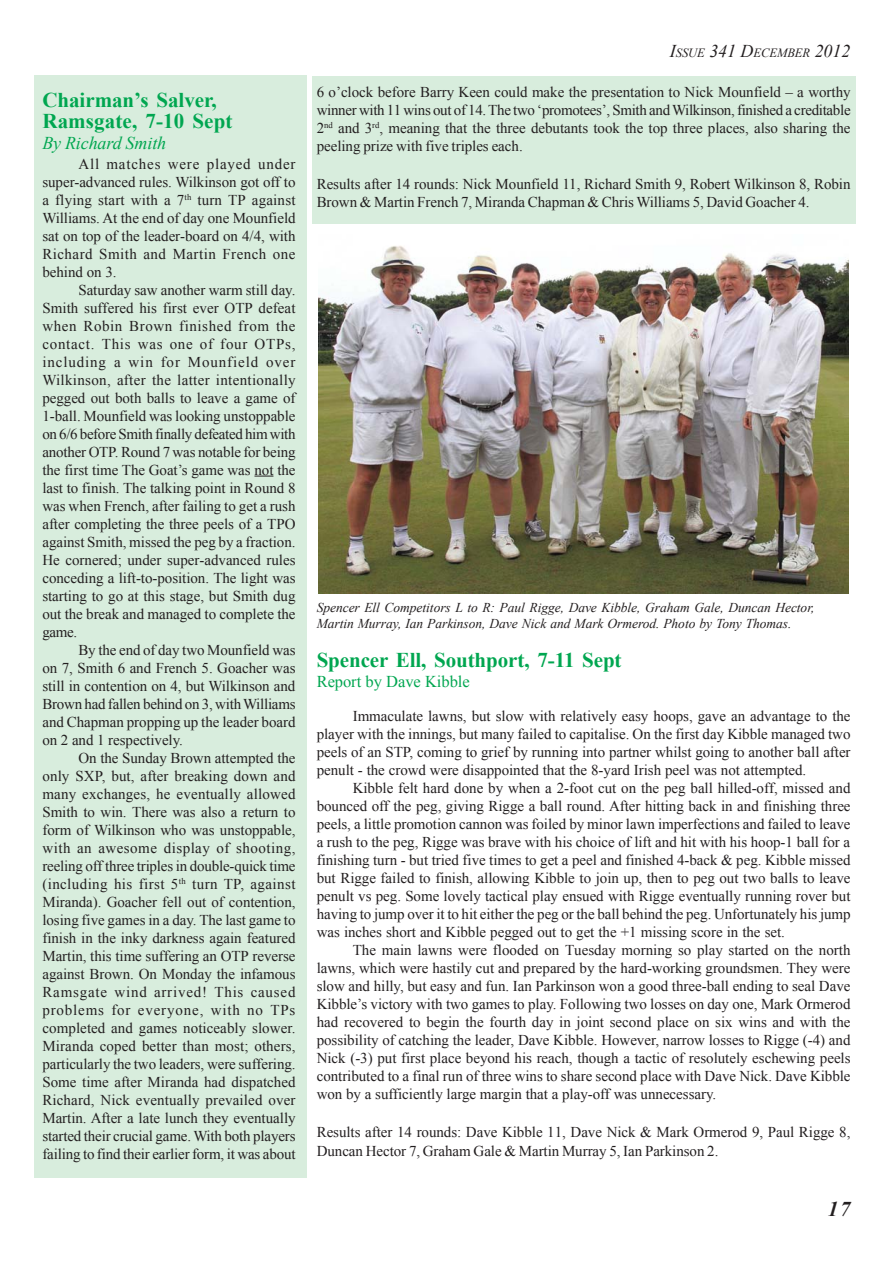
<style>
.page{position:relative;width:893px;height:1263px;background:#fff}
.page>*{position:absolute;margin:0;border:0;box-sizing:border-box;transform-origin:0 0}
.t1{font:700 21px/20.7px "Times New Roman";color:#00a650}
.t2{font:italic 700 21px "Times New Roman";color:#231f20}
.t3{font:italic 18px "Times New Roman";letter-spacing:-.005em;color:#00a650}
.t4{font:16.5px "Times New Roman";letter-spacing:-.005em;color:#00a650}
.t5{font:15px/18px "Times New Roman";letter-spacing:-.005em;color:#231f20;text-align:justify}
.t6{font:italic 13.5px/16.2px "Times New Roman";letter-spacing:-.005em;color:#231f20}
.t7{font:italic 12.6px "Times New Roman";letter-spacing:-.01em;color:#231f20}
.s1{font-size:18px}
</style>
<div class="page">
<div style="left:312px;top:77px;width:544px;height:147px;background:#d8eddd"></div>
<div style="left:34px;top:76px;width:272px;height:1102px;background:#d8eddd"></div>
<img style="left:319px;top:246px;width:529px;height:348px">
<svg style="left:254px;top:476px;width:19px;height:1px"></svg>
<h1 class="t1" style="left:42px;top:90px;width:192px">Chairman’s Salver,<br>Ramsgate, 7-10 Sept</h1>
<p class="t3" style="left:42px;top:133px;width:125px">By Richard Smith</p>
<p class="t5" style="left:42px;top:155px;width:255px;text-indent:36px">All matches were played under super-advanced rules. Wilkinson got off to a flying start with a 7<sup>th</sup> turn TP against Williams. At the end of day one Mounfield sat on top of the leader-board on 4/4, with Richard Smith and Martin French one behind on 3.</p>
<p class="t5" style="left:42px;top:281px;width:255px;text-indent:36px">Saturday saw another warm still day.<br>Smith suffered his first ever OTP defeat when Robin Brown finished from the contact. This was one of four OTPs, including a win for Mounfield over Wilkinson, after the latter intentionally pegged out both balls to leave a game of 1-ball. Mounfield was looking unstoppable on 6/6 before Smith finally defeated him with another OTP. Round 7 was notable for being the first time The Goat’s game was not the last to finish. The talking point in Round 8 was when French, after failing to get a rush after completing the three peels of a TPO against Smith, missed the peg by a fraction.<br>He cornered; under super-advanced rules conceding a lift-to-position. The light was starting to go at this stage, but Smith dug out the break and managed to complete the game.</p>
<p class="t5" style="left:42px;top:641px;width:255px;text-indent:36px">By the end of day two Mounfield was on 7, Smith 6 and French 5. Goacher was still in contention on 4, but Wilkinson and Brown had fallen behind on 3, with Williams and Chapman propping up the leader board on 2 and 1 respectively.</p>
<p class="t5" style="left:42px;top:749px;width:255px;text-indent:36px">On the Sunday Brown attempted the only SXP, but, after breaking down and many exchanges, he eventually allowed Smith to win. There was also a return to form of Wilkinson who was unstoppable, with an awesome display of shooting, reeling off three triples in double-quick time (including his first 5<sup>th</sup> turn TP, against Miranda). Goacher fell out of contention, losing five games in a day. The last game to finish in the inky darkness again featured Martin, this time suffering an OTP reverse against Brown. On Monday the infamous Ramsgate wind arrived! This caused problems for everyone, with no TPs completed and games noticeably slower.<br>Miranda coped better than most; others, particularly the two leaders, were suffering.<br>Some time after Miranda had dispatched Richard, Nick eventually prevailed over Martin. After a late lunch they eventually started their crucial game. With both players failing to find their earlier form, it was about</p>
<p class="t7" style="left:670px;top:45px;width:182px"><span class="s1">I</span>SSUE <span class="s1">341 D</span>ECEMBER <span class="s1">2012</span></p>
<p class="t5" style="left:317px;top:83px;width:535px">6 o’clock before Barry Keen could make the presentation to Nick Mounfield – a worthy winner with 11 wins out of 14. The two ‘promotees’, Smith and Wilkinson, finished a creditable 2<sup>nd</sup> and 3<sup>rd</sup>, meaning that the three debutants took the top three places, also sharing the peeling prize with five triples each.</p>
<p class="t5" style="left:317px;top:175px;width:535px">Results after 14 rounds: Nick Mounfield 11, Richard Smith 9, Robert Wilkinson 8, Robin<br>Brown &amp; Martin French 7, Miranda Chapman &amp; Chris Williams 5, David Goacher 4.</p>
<p class="t6" style="left:317px;top:599px;width:499px">Spencer Ell Competitors L to R: Paul Rigge, Dave Kibble, Graham Gale, Duncan Hector,<br>Martin Murray, Ian Parkinson, Dave Nick and Mark Ormerod. Photo by Tony Thomas.</p>
<h1 class="t1" style="left:317px;top:649px;width:306px">Spencer Ell, Southport, 7-11 Sept</h1>
<p class="t4" style="left:317px;top:673px;width:155px">Report by Dave Kibble</p>
<p class="t5" style="left:317px;top:707px;width:535px;text-indent:36px">Immaculate lawns, but slow with relatively easy hoops, gave an advantage to the player with the innings, but many failed to capitalise. On the first day Kibble managed two peels of an STP, coming to grief by running into partner whilst going to another ball after penult - the crowd were disappointed that the 8-yard Irish peel was not attempted.</p>
<p class="t5" style="left:317px;top:779px;width:535px;text-indent:36px">Kibble felt hard done by when a 2-foot cut on the peg ball hilled-off, missed and bounced off the peg, giving Rigge a ball round. After hitting back in and finishing three peels, a little promotion cannon was foiled by minor lawn imperfections and failed to leave a rush to the peg, Rigge was brave with his choice of lift and hit with his hoop-1 ball for a finishing turn - but tried five times to get a peel and finished 4-back &amp; peg. Kibble missed but Rigge failed to finish, allowing Kibble to join up, then to peg out two balls to leave penult vs peg. Some lovely tactical play ensued with Rigge eventually running rover but having to jump over it to hit either the peg or the ball behind the peg. Unfortunately his jump was inches short and Kibble pegged out to get the +1 missing score in the set.</p>
<p class="t5" style="left:317px;top:941px;width:535px;text-indent:36px">The main lawns were flooded on Tuesday morning so play started on the north lawns, which were hastily cut and prepared by the hard-working groundsmen. They were slow and hilly, but easy and fun. Ian Parkinson won a good three-ball ending to seal Dave Kibble’s victory with two games to play. Following two losses on day one, Mark Ormerod had recovered to begin the fourth day in joint second place on six wins and with the possibility of catching the leader, Dave Kibble. However, narrow losses to Rigge (-4) and Nick (-3) put first place beyond his reach, though a tactic of resolutely eschewing peels contributed to a final run of three wins to share second place with Dave Nick. Dave Kibble won by a sufficiently large margin that a play-off was unnecessary.</p>
<p class="t5" style="left:317px;top:1122px;width:535px;line-height:19.2px">Results after 14 rounds: Dave Kibble 11, Dave Nick &amp; Mark Ormerod 9, Paul Rigge 8,<br>Duncan Hector 7, Graham Gale &amp; Martin Murray 5, Ian Parkinson 2.</p>
<h1 class="t2" style="left:828px;top:1197px;width:24px">17</h1>
</div>
